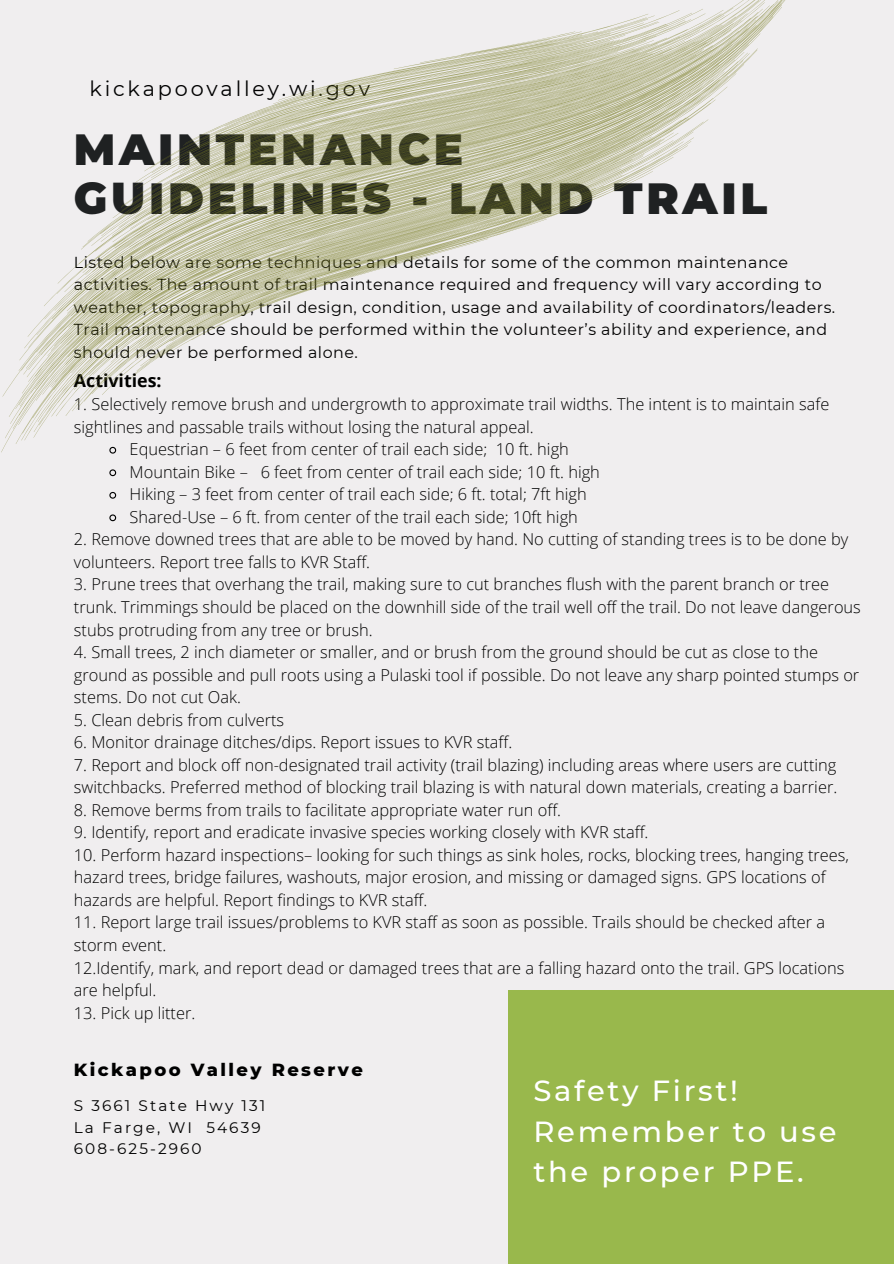
<style>
.page{position:relative;width:894px;height:1264px;background:#fff}
.page>*{position:absolute;margin:0;border:0;box-sizing:border-box;transform-origin:0 0}
.t1{font:900 43.5px/49.7px "Montserrat";letter-spacing:.085em;color:#1f2122}
.t2{font:500 28.95px/40.5px "Montserrat";letter-spacing:.095em;color:#fff}
.t3{font:20.7px "Montserrat";letter-spacing:.135em;color:#000}
.t4{font:800 18px "Montserrat";letter-spacing:.135em;color:#000}
.t5{font:700 17.85px "Open Sans";color:#000}
.t6{font:300 16.35px/22.5px "Open Sans";color:#000}
.t7{font:15.9px/22.5px "Montserrat";letter-spacing:.03em;color:#000}
.t8{font:15.3px "Montserrat";letter-spacing:.135em;color:#000}
</style>
<div class="page">
<div style="left:0;top:0;width:893px;height:1263px;background:#f0eeef"></div>
<div style="left:508px;top:990px;width:385px;height:273px;background:#99b84c"></div>
<svg style="left:109px;top:469px;width:8px;height:8px"></svg>
<svg style="left:109px;top:491px;width:8px;height:8px"></svg>
<svg style="left:109px;top:514px;width:8px;height:8px"></svg>
<svg style="left:1px;top:0;width:785px;height:453px"></svg>
<p class="t3" style="left:89px;top:76px;width:282px">kickapoovalley.wi.gov</p>
<p class="t1" style="left:74px;top:124px;width:694px">MAINTENANCE<br>GUIDELINES - LAND TRAIL</p>
<p class="t7" style="left:74px;top:251px;width:762px">Listed below are some techniques and details for some of the common maintenance activities. The amount of trail maintenance required and frequency will vary according to weather, topography, trail design, condition, usage and availability of coordinators/leaders.<br>Trail maintenance should be performed within the volunteer’s ability and experience, and should never be performed alone.</p>
<p class="t5" style="left:74px;top:367px;width:89px">Activities:</p>
<p class="t6" style="left:74px;top:392px;width:756px">1. Selectively remove brush and undergrowth to approximate trail widths. The intent is to maintain safe sightlines and passable trails without losing the natural appeal.</p>
<p class="t6" style="left:130px;top:437px;width:440px">Equestrian – 6 feet from center of trail each side; 10 ft. high</p>
<p class="t6" style="left:130px;top:460px;width:471px">Mountain Bike – 6 feet from center of trail each side; 10 ft. high</p>
<p class="t6" style="left:130px;top:483px;width:458px">Hiking – 3 feet from center of trail each side; 6 ft. total; 7ft high</p>
<p class="t6" style="left:130px;top:505px;width:449px">Shared-Use – 6 ft. from center of the trail each side; 10ft high</p>
<p class="t6" style="left:74px;top:528px;width:775px">2. Remove downed trees that are able to be moved by hand. No cutting of standing trees is to be done by volunteers. Report tree falls to KVR Staff.</p>
<p class="t6" style="left:74px;top:573px;width:788px">3. Prune trees that overhang the trail, making sure to cut branches flush with the parent branch or tree trunk. Trimmings should be placed on the downhill side of the trail well off the trail. Do not leave dangerous stubs protruding from any tree or brush.</p>
<p class="t6" style="left:74px;top:640px;width:786px">4. Small trees, 2 inch diameter or smaller, and or brush from the ground should be cut as close to the ground as possible and pull roots using a Pulaski tool if possible. Do not leave any sharp pointed stumps or stems. Do not cut Oak.</p>
<p class="t6" style="left:74px;top:708px;width:212px">5. Clean debris from culverts</p>
<p class="t6" style="left:74px;top:730px;width:439px">6. Monitor drainage ditches/dips. Report issues to KVR staff.</p>
<p class="t6" style="left:74px;top:753px;width:764px">7. Report and block off non-designated trail activity (trail blazing) including areas where users are cutting switchbacks. Preferred method of blocking trail blazing is with natural down materials, creating a barrier.</p>
<p class="t6" style="left:74px;top:798px;width:488px">8. Remove berms from trails to facilitate appropriate water run off.</p>
<p class="t6" style="left:74px;top:820px;width:576px">9. Identify, report and eradicate invasive species working closely with KVR staff.</p>
<p class="t6" style="left:74px;top:843px;width:776px">10. Perform hazard inspections– looking for such things as sink holes, rocks, blocking trees, hanging trees, hazard trees, bridge failures, washouts, major erosion, and missing or damaged signs. GPS locations of hazards are helpful. Report findings to KVR staff.</p>
<p class="t6" style="left:74px;top:910px;width:752px">11. Report large trail issues/problems to KVR staff as soon as possible. Trails should be checked after a storm event.</p>
<p class="t6" style="left:74px;top:955px;width:771px">12.Identify, mark, and report dead or damaged trees that are a falling hazard onto the trail. GPS locations are helpful.</p>
<p class="t6" style="left:74px;top:1000px;width:123px">13. Pick up litter.</p>
<p class="t4" style="left:74px;top:1058px;width:290px">Kickapoo Valley Reserve</p>
<p class="t8" style="left:74px;top:1096px;width:193px">S 3661 State Hwy 131</p>
<p class="t8" style="left:74px;top:1117px;width:188px">La Farge, WI 54639</p>
<p class="t8" style="left:74px;top:1139px;width:129px">608-625-2960</p>
<p class="t2" style="left:533px;top:1070px;width:206px">Safety First!</p>
<p class="t2" style="left:533px;top:1110px;width:304px">Remember to use the proper PPE.</p>
</div>
